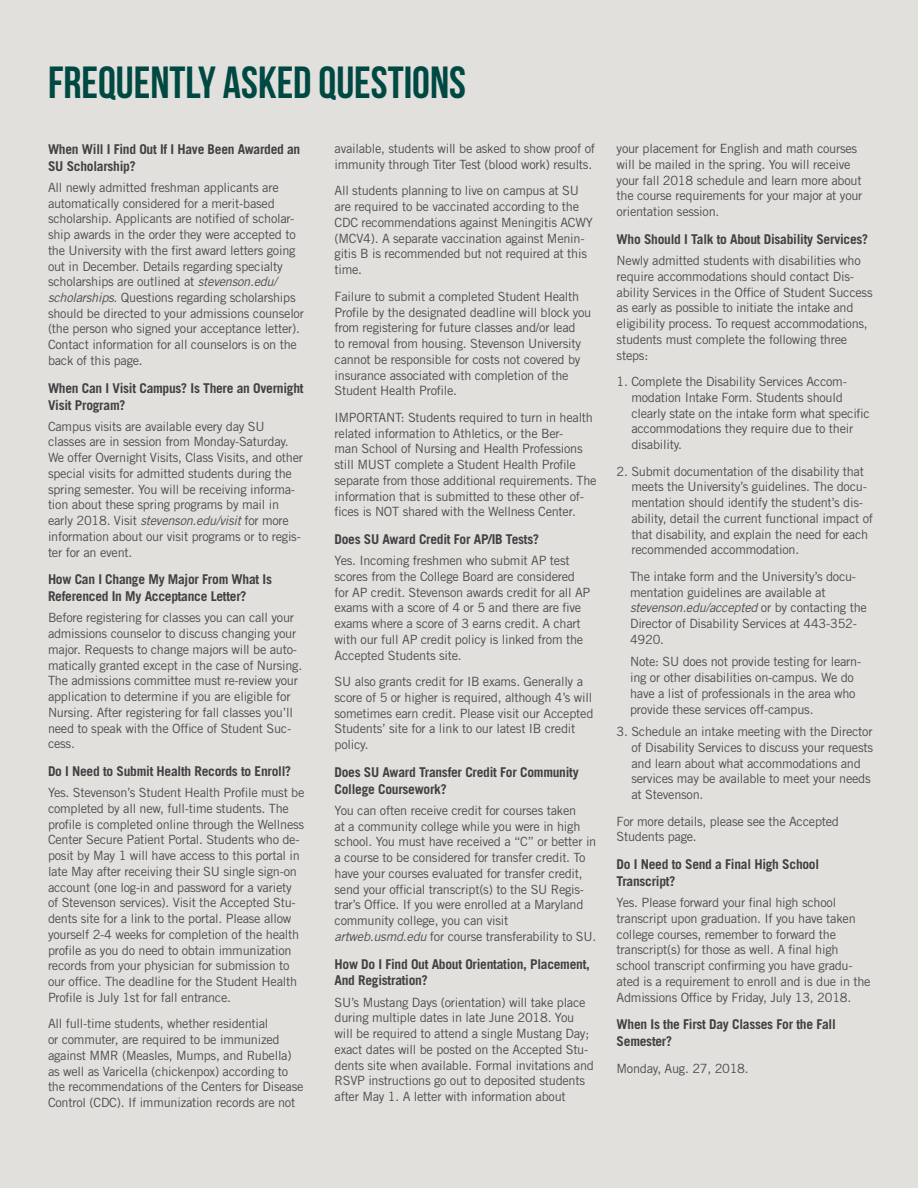
<style>
.page{position:relative;width:918px;height:1188px;background:#e1e0dc}
.page>*{position:absolute;margin:0;border:0;box-sizing:border-box;transform-origin:0 0}
.t1{font:700 45px "Bebas Neue";color:#004943}
.t2{font:700 13.5px/16.8px "Trade Gothic LT Std";letter-spacing:-.02em;color:#414042}
.t3{font:12.75px/15.8px "Trade Gothic LT Std";letter-spacing:-.02em;color:#4d4d4f}
.s1{font-style:italic}
</style>
<div class="page">
<h1 class="t1" style="left:48px;top:58px;width:420px">FREQUENTLY ASKED QUESTIONS</h1>
<p class="t2" style="left:48px;top:140px;width:254px">When Will I Find Out If I Have Been Awarded an<br>SU Scholarship?</p>
<p class="t3" style="left:48px;top:179px;width:257px">All newly admitted freshman applicants are automatically considered for a merit-based scholarship. Applicants are notified of scholar&shy;ship awards in the order they were accepted to the University with the first award letters going out in December. Details regarding specialty scholarships are outlined at <span class="s1">stevenson.edu/ scholarships</span>. Questions regarding scholarships should be directed to your admissions counselor (the person who signed your acceptance letter).<br>Contact information for all counselors is on the back of this page.</p>
<p class="t2" style="left:48px;top:379px;width:257px">When Can I Visit Campus? Is There an Overnight<br>Visit Program?</p>
<p class="t3" style="left:48px;top:418px;width:257px">Campus visits are available every day SU classes are in session from Monday-Saturday.<br>We offer Overnight Visits, Class Visits, and other special visits for admitted students during the spring semester. You will be receiving informa&shy;tion about these spring programs by mail in early 2018. Visit <span class="s1">stevenson.edu/visit</span> for more information about our visit programs or to regis&shy;ter for an event.</p>
<p class="t2" style="left:48px;top:571px;width:226px">How Can I Change My Major From What Is<br>Referenced In My Acceptance Letter?</p>
<p class="t3" style="left:48px;top:610px;width:256px">Before registering for classes you can call your admissions counselor to discuss changing your major. Requests to change majors will be auto&shy;matically granted except in the case of Nursing.<br>The admissions committee must re-review your application to determine if you are eligible for Nursing. After registering for fall classes you’ll need to speak with the Office of Student Suc&shy;cess.</p>
<p class="t2" style="left:48px;top:763px;width:245px">Do I Need to Submit Health Records to Enroll?</p>
<p class="t3" style="left:48px;top:785px;width:258px">Yes. Stevenson’s Student Health Profile must be completed by all new, full-time students. The profile is completed online through the Wellness Center Secure Patient Portal. Students who de&shy;posit by May 1 will have access to this portal in late May after receiving their SU single sign-on account (one log-in and password for a variety of Stevenson services). Visit the Accepted Stu&shy;dents site for a link to the portal. Please allow yourself 2-4 weeks for completion of the health profile as you do need to obtain immunization records from your physician for submission to our office. The deadline for the Student Health Profile is July 1st for fall entrance.</p>
<p class="t3" style="left:48px;top:1016px;width:257px">All full-time students, whether residential<br>or commuter, are required to be immunized against MMR (Measles, Mumps, and Rubella) as well as Varicella (chickenpox) according to the recommendations of the Centers for Disease Control (CDC). If immunization records are not</p>
<p class="t3" style="left:335px;top:141px;width:262px">available, students will be asked to show proof of immunity through Titer Test (blood work) results.</p>
<p class="t3" style="left:335px;top:183px;width:260px">All students planning to live on campus at SU are required to be vaccinated according to the CDC recommendations against Meningitis ACWY (MCV4). A separate vaccination against Menin&shy;gitis B is recommended but not required at this time.</p>
<p class="t3" style="left:335px;top:288px;width:258px">Failure to submit a completed Student Health Profile by the designated deadline will block you from registering for future classes and/or lead<br>to removal from housing. Stevenson University cannot be responsible for costs not covered by insurance associated with completion of the Student Health Profile.</p>
<p class="t3" style="left:335px;top:409px;width:264px">IMPORTANT: Students required to turn in health related information to Athletics, or the Ber-<br>man School of Nursing and Health Professions still MUST complete a Student Health Profile separate from those additional requirements. The information that is submitted to these other of&shy;fices is NOT shared with the Wellness Center.</p>
<p class="t2" style="left:335px;top:531px;width:206px">Does SU Award Credit For AP/IB Tests?</p>
<p class="t3" style="left:335px;top:553px;width:257px">Yes. Incoming freshmen who submit AP test scores from the College Board are considered for AP credit. Stevenson awards credit for all AP exams with a score of 4 or 5 and there are five exams where a score of 3 earns credit. A chart with our full AP credit policy is linked from the Accepted Students site.</p>
<p class="t3" style="left:335px;top:674px;width:260px">SU also grants credit for IB exams. Generally a score of 5 or higher is required, although 4’s will sometimes earn credit. Please visit our Accepted Students’ site for a link to our latest IB credit policy.</p>
<p class="t2" style="left:335px;top:763px;width:246px">Does SU Award Transfer Credit For Community<br>College Coursework?</p>
<p class="t3" style="left:335px;top:802px;width:263px">You can often receive credit for courses taken<br>at a community college while you were in high school. You must have received a “C” or better in a course to be considered for transfer credit. To have your courses evaluated for transfer credit, send your official transcript(s) to the SU Regis&shy;trar’s Office. If you were enrolled at a Maryland community college, you can visit <span class="s1">artweb.usmd.edu</span> for course transferability to SU.</p>
<p class="t2" style="left:335px;top:955px;width:257px">How Do I Find Out About Orientation, Placement,<br>And Registration?</p>
<p class="t3" style="left:335px;top:994px;width:261px">SU’s Mustang Days (orientation) will take place during multiple dates in late June 2018. You will be required to attend a single Mustang Day; exact dates will be posted on the Accepted Stu&shy;dents site when available. Formal invitations and RSVP instructions go out to deposited students after May 1. A letter with information about</p>
<p class="t3" style="left:617px;top:141px;width:247px">your placement for English and math courses will be mailed in the spring. You will receive your fall 2018 schedule and learn more about the course requirements for your major at your orientation session.</p>
<p class="t2" style="left:617px;top:230px;width:253px">Who Should I Talk to About Disability Services?</p>
<p class="t3" style="left:617px;top:252px;width:258px">Newly admitted students with disabilities who require accommodations should contact Dis&shy;ability Services in the Office of Student Success as early as possible to initiate the intake and eligibility process. To request accommodations, students must complete the following three steps:</p>
<p class="t3" style="left:631px;top:373px;width:240px;text-indent:-15px">1. Complete the Disability Services Accom&shy;modation Intake Form. Students should clearly state on the intake form what specific accommodations they require due to their disability.</p>
<p class="t3" style="left:631px;top:463px;width:243px;text-indent:-15px">2. Submit documentation of the disability that meets the University’s guidelines. The docu&shy;mentation should identify the student’s dis&shy;ability, detail the current functional impact of that disability, and explain the need for each recommended accommodation.</p>
<p class="t3" style="left:630px;top:568px;width:238px">The intake form and the University’s docu&shy;mentation guidelines are available at <span class="s1">stevenson.edu/accepted</span> or by contacting the Director of Disability Services at 443-352- 4920.</p>
<p class="t3" style="left:630px;top:654px;width:233px">Note: SU does not provide testing for learn&shy;ing or other disabilities on-campus. We do have a list of professionals in the area who provide these services off-campus.</p>
<p class="t3" style="left:631px;top:724px;width:243px;text-indent:-15px">3. Schedule an intake meeting with the Director of Disability Services to discuss your requests and learn about what accommodations and services may be available to meet your needs at Stevenson.</p>
<p class="t3" style="left:617px;top:813px;width:224px">For more details, please see the Accepted<br>Students page.</p>
<p class="t2" style="left:617px;top:856px;width:204px">Do I Need to Send a Final High School<br>Transcript?</p>
<p class="t3" style="left:617px;top:895px;width:256px">Yes. Please forward your final high school transcript upon graduation. If you have taken college courses, remember to forward the transcript(s) for those as well. A final high school transcript confirming you have gradu&shy;ated is a requirement to enroll and is due in the Admissions Office by Friday, July 13, 2018.</p>
<p class="t2" style="left:617px;top:1016px;width:221px">When Is the First Day Classes For the Fall<br>Semester?</p>
<p class="t3" style="left:617px;top:1060px;width:134px">Monday, Aug. 27, 2018.</p>
</div>
